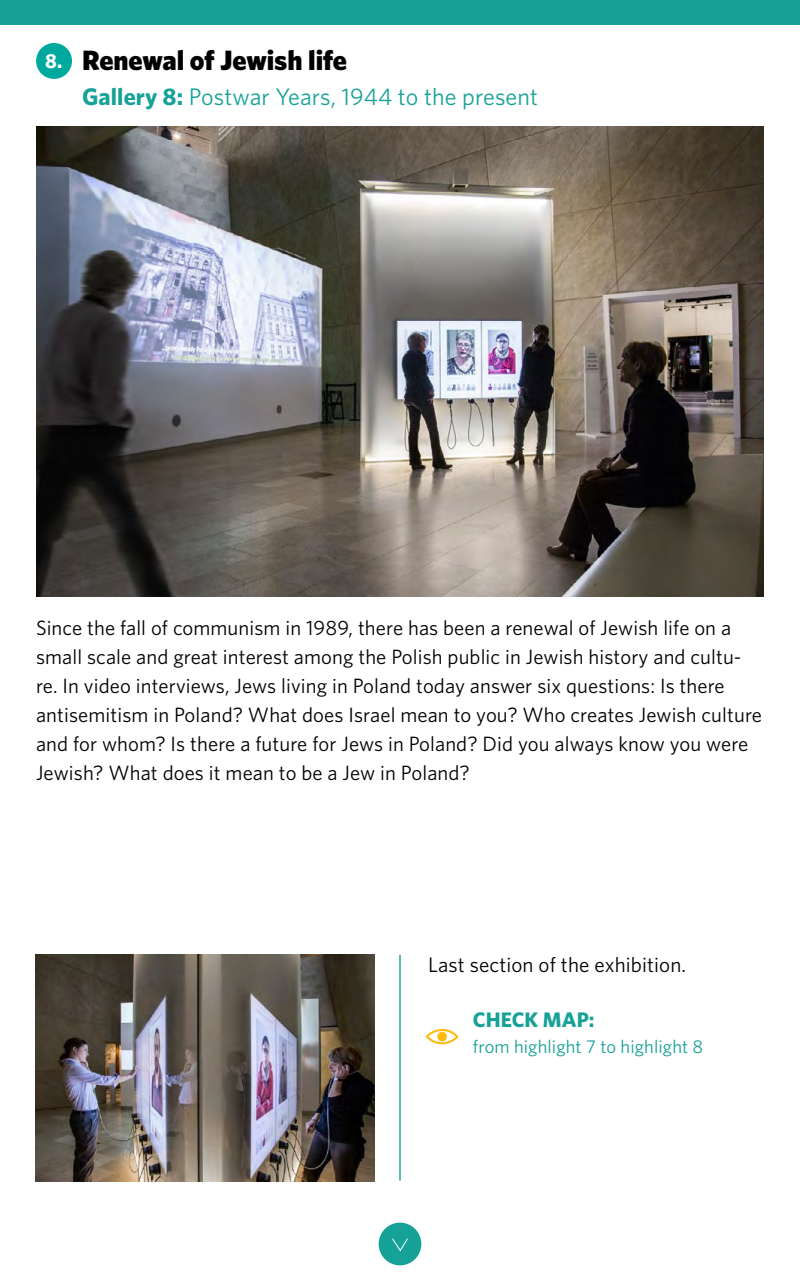
<style>
.page{position:relative;width:800px;height:1280px;background:#fff}
.page>*{position:absolute;margin:0;border:0;box-sizing:border-box;transform-origin:0 0}
.t1{font:900 28px "Whitney";color:#000}
.t2{font:24px "Whitney";letter-spacing:.005em;color:#17a297}
.t3{font:21.1px "Whitney";letter-spacing:.005em;color:#000}
.t4{font:700 21.1px "Whitney";letter-spacing:.005em;color:#17a297}
.t5{font:20.7px/29px "Whitney";letter-spacing:.005em;color:#000}
.t6{font:18.6px "Whitney";letter-spacing:.005em;color:#17a297}
.s1{font-weight:700;font-size:20.2px;color:#fff}
.s2{font-weight:700}
</style>
<div class="page">
<div style="left:379px;top:1223px;width:42px;height:42px;background:#17a297;border-radius:50%"></div>
<svg style="left:392px;top:1238px;width:16px;height:14px"></svg>
<div style="left:426px;top:1029px;width:32px;height:15px;border:2px solid #febc10;border-radius:50%"></div>
<div style="left:437px;top:1032px;width:10px;height:9px;background:#febc10;border-radius:50%"></div>
<div style="left:36px;top:43px;width:36px;height:36px;background:#00a99d;border-radius:50%"></div>
<img style="left:36px;top:127px;width:728px;height:470px">
<img style="left:36px;top:955px;width:338px;height:226px">
<div style="left:0;top:0;width:800px;height:25px;background:#17a297"></div>
<hr style="left:399px;top:955px;width:2px;height:226px;background:#17a297">
<h1 class="t1" style="left:45px;top:42px;width:303px"><span class="s1">8.</span> Renewal of Jewish life</h1>
<p class="t2" style="left:82px;top:81px;width:458px"><span class="s2">GALLERY 8:</span> Postwar Years, 1944 to the present</p>
<p class="t5" style="left:36px;top:612px;width:728px">Since the fall of communism in 1989, there has been a renewal of Jewish life on a small scale and great interest among the Polish public in Jewish history and cultu&shy;re. I n video interviews, Jews living in Poland today answer six questions: Is there antisemitism in Poland? What does Israel mean to you? Who creates Jewish culture and for whom? Is there a future for Jews in Poland? Did you always know you were Jewish? What does it mean to be a Jew in Poland?</p>
<p class="t3" style="left:428px;top:950px;width:259px">Last section of the exhibition.</p>
<p class="t4" style="left:473px;top:1006px;width:123px">CHECK MAP:</p>
<p class="t6" style="left:473px;top:1035px;width:232px">from highlight 7 to highlight 8</p>
</div>
